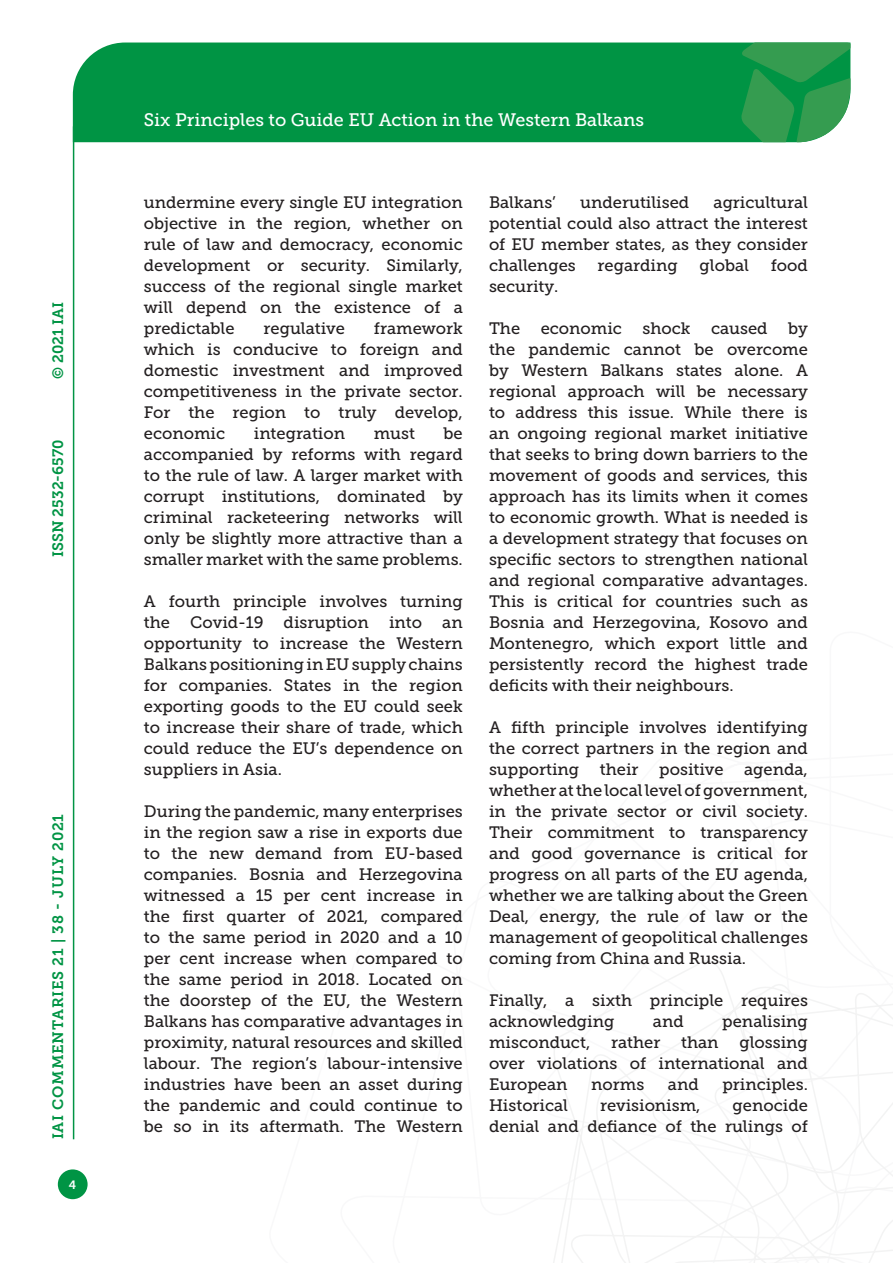
<style>
.page{position:relative;width:893px;height:1263px;background:#fff}
.page>*{position:absolute;margin:0;border:0;box-sizing:border-box;transform-origin:0 0}
.t1{font:18px "Museo Slab 500";color:#fff}
.Testo{font:16.5px/21px "Museo Slab 500";color:#231f20;text-align:justify}
.t2{font:15px "Museo Slab 700";letter-spacing:.05em;color:#009444}
.t3{font:15px "Museo Slab 700";color:#009444}
.t4{font:12px "Museo Slab 700";color:#fff}
</style>
<div class="page">
<svg style="left:553px;top:960px;width:340px;height:303px"></svg>
<div style="left:73px;top:43px;width:668px;height:99px;background:#009444"></div>
<svg style="left:741px;top:43px;width:109px;height:99px;background:#319e55"></svg>
<div style="left:58px;top:1169px;width:30px;height:30px;background:#009444;border-radius:50%"></div>
<hr style="left:73px;top:126px;width:1px;height:1013px;background:#009444">
<p class="t2" style="left:50px;top:379px;width:79px;rotate:-90deg">© 2021 IAI</p>
<p class="t3" style="left:50px;top:557px;width:119px;rotate:-90deg">ISSN 2532-6570</p>
<p class="t2" style="left:50px;top:1139px;width:327px;rotate:-90deg">IAI COMMENTARIES 21 | 38 - JULY 2021</p>
<p class="t4" style="left:69px;top:1178px;width:9px">4</p>
<p class="t1" style="left:144px;top:110px;width:502px">Six Principles to Guide EU Action in the Western Balkans</p>
<p class="Testo" style="left:144px;top:192px;width:320px">undermine every single EU integration objective in the region, whether on rule of law and democracy, economic development or security. Similarly, success of the regional single market will depend on the existence of a predictable</p>
<p class="Testo" style="left:144px;top:318px;width:320px;text-indent:230px">framework which is conducive to foreign and domestic investment and improved competitiveness in the private sector.<br>For the region to truly develop, economic</p>
<p class="Testo" style="left:264px;top:318px;width:83px">regulative</p>
<p class="Testo" style="left:144px;top:423px;width:320px;text-indent:300px">be accompanied by reforms with regard to the rule of law. A larger market with corrupt institutions, dominated by criminal racketeering networks will only be slightly more attractive than a smaller market with the same problems.</p>
<p class="Testo" style="left:144px;top:591px;width:320px">A fourth principle involves turning the Covid-19 disruption into an opportunity to increase the Western Balkans positioning in EU supply chains for companies. States in the region exporting goods to the EU could seek to increase their share of trade, which could reduce the EU’s dependence on suppliers in Asia.</p>
<p class="Testo" style="left:144px;top:801px;width:320px">During the pandemic, many enterprises in the region saw a rise in exports due to the new demand from EU-based companies. Bosnia and Herzegovina witnessed a 15 per cent increase in the first quarter of 2021, compared to the same period in 2020 and a 10 per cent increase when compared to the same period in 2018. Located on the doorstep of the EU, the Western Balkans has comparative advantages in proximity, natural resources and skilled labour. The region’s labour-intensive industries have been an asset during the pandemic and could continue to be so in its aftermath. The Western</p>
<p class="Testo" style="left:254px;top:423px;width:93px">integration</p>
<p class="Testo" style="left:374px;top:423px;width:43px">must</p>
<p class="Testo" style="left:489px;top:192px;width:68px">Balkans’</p>
<p class="Testo" style="left:580px;top:192px;width:110px">underutilised</p>
<p class="Testo" style="left:489px;top:192px;width:320px;text-indent:224px">agricultural potential could also attract the interest of EU member states, as they consider challenges</p>
<p class="Testo" style="left:598px;top:255px;width:82px">regarding</p>
<p class="Testo" style="left:700px;top:255px;width:51px">global</p>
<p class="Testo" style="left:771px;top:255px;width:39px">food</p>
<p class="Testo" style="left:489px;top:276px;width:71px">security.</p>
<p class="Testo" style="left:489px;top:318px;width:320px">The economic shock caused by the pandemic cannot be overcome by Western Balkans states alone. A regional approach will be necessary to address this issue. While there is an ongoing regional market initiative that seeks to bring down barriers to the movement of goods and services, this approach has its limits when it comes to economic growth. What is needed is a development strategy that focuses on specific sectors to strengthen national and regional comparative advantages.<br>This is critical for countries such as Bosnia and Herzegovina, Kosovo and Montenegro, which export little and persistently record the highest trade deficits with their neighbours.</p>
<p class="Testo" style="left:489px;top:717px;width:320px">A fifth principle involves identifying the correct partners in the region and supporting their positive agenda, whether at the local level of government, in the private sector or civil society.<br>Their commitment to transparency and good governance is critical for progress on all parts of the EU agenda, whether we are talking about the Green Deal, energy, the rule of law or the management of geopolitical challenges coming from China and Russia.</p>
<p class="Testo" style="left:489px;top:990px;width:320px">Finally, a sixth principle requires acknowledging</p>
<p class="Testo" style="left:653px;top:1011px;width:32px">and</p>
<p class="Testo" style="left:722px;top:1011px;width:87px">penalising</p>
<p class="Testo" style="left:489px;top:1032px;width:320px;text-indent:250px">glossing over violations of international and European</p>
<p class="Testo" style="left:489px;top:1032px;width:103px">misconduct,</p>
<p class="Testo" style="left:611px;top:1032px;width:51px">rather</p>
<p class="Testo" style="left:681px;top:1032px;width:39px">than</p>
<p class="Testo" style="left:591px;top:1074px;width:55px">norms</p>
<p class="Testo" style="left:668px;top:1074px;width:32px">and</p>
<p class="Testo" style="left:722px;top:1074px;width:87px">principles.</p>
<p class="Testo" style="left:489px;top:1095px;width:320px;text-align:right">genocide<br>denial and defiance of the rulings of</p>
<p class="Testo" style="left:489px;top:1095px;width:81px">Historical</p>
<p class="Testo" style="left:600px;top:1095px;width:102px">revisionism,</p>
</div>
